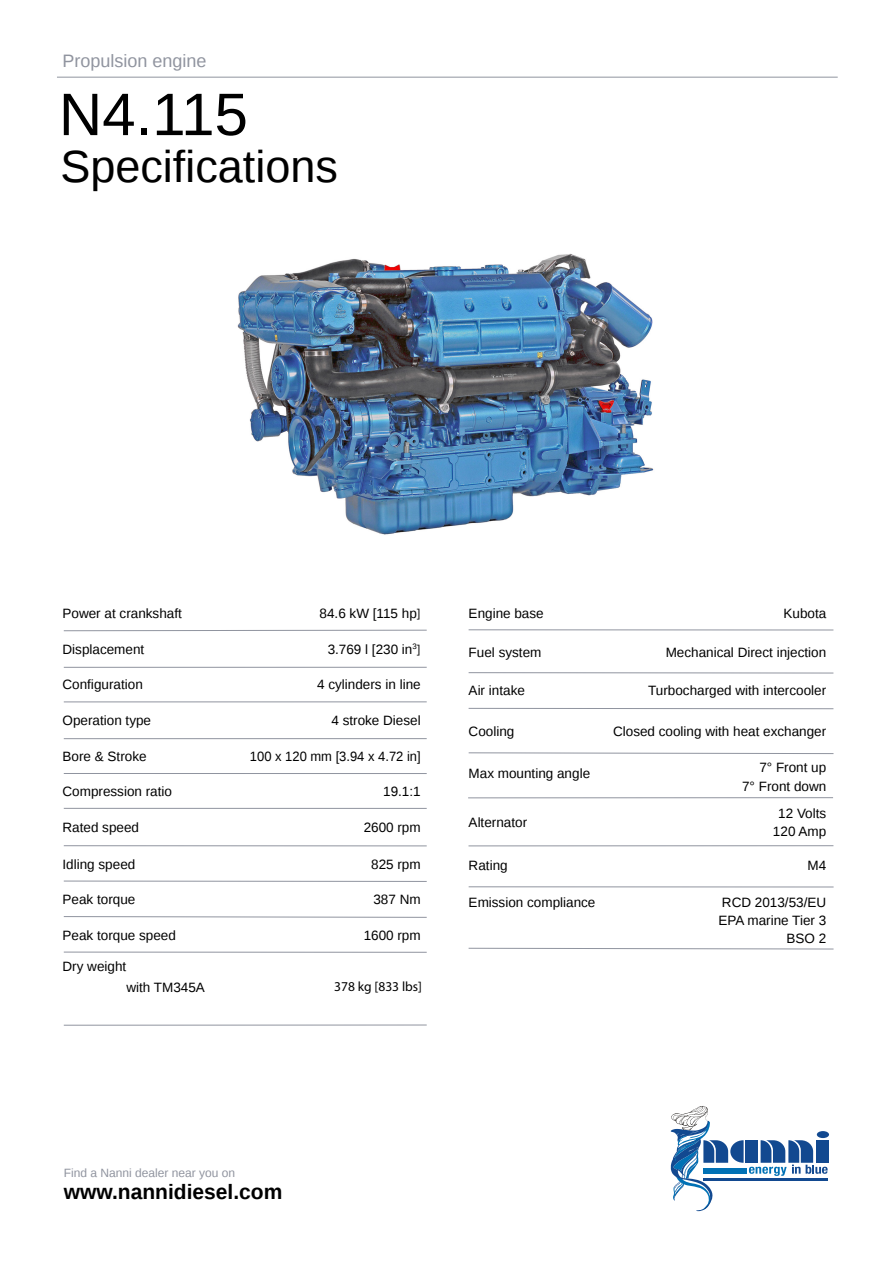
<style>
.page{position:relative;width:893px;height:1263px;background:#fff}
.page>*{position:absolute;margin:0;border:0;box-sizing:border-box;transform-origin:0 0}
.t1{font:60px "Liberation Sans";color:#000}
.t2{font:45px "Liberation Sans";color:#000}
.t3{font:700 21px "Liberation Sans";color:#000}
.t4{font:18px "Liberation Sans";color:#90949f}
.t5{font:13.5px/17.7px "Liberation Sans";color:#000;text-align:right}
.t6{font:13.5px "Liberation Sans";color:#000;scale:.96 1}
.t7{font:13.5px "Myriad Pro";color:#000}
.t8{font:12px "Liberation Sans";color:#90949f}
.s1{font-family:"Myriad Pro"}
</style>
<div class="page">
<hr style="left:57px;top:77px;width:781px;height:1px;background:#90949f">
<div style="left:817px;top:1140px;width:12px;height:23px;background:#124990"></div>
<svg style="left:670px;top:1106px;width:158px;height:105px"></svg>
<hr style="left:64px;top:667px;width:363px;height:1px;background:#90949f">
<hr style="left:64px;top:701px;width:363px;height:1px;background:#90949f">
<hr style="left:64px;top:738px;width:363px;height:1px;background:#90949f">
<hr style="left:64px;top:773px;width:363px;height:1px;background:#90949f">
<hr style="left:64px;top:845px;width:363px;height:1px;background:#90949f">
<hr style="left:64px;top:881px;width:363px;height:1px;background:#90949f">
<svg style="left:63px;top:916px;width:364px;height:2px"></svg>
<hr style="left:64px;top:952px;width:363px;height:1px;background:#90949f">
<hr style="left:64px;top:1025px;width:363px;height:1px;background:#90949f">
<hr style="left:469px;top:629px;width:364px;height:1px;background:#90949f">
<hr style="left:469px;top:708px;width:364px;height:1px;background:#90949f">
<svg style="left:468px;top:947px;width:366px;height:3px"></svg>
<svg style="left:468px;top:752px;width:366px;height:2px"></svg>
<hr style="left:469px;top:886px;width:365px;height:1px;background:#90949f">
<hr style="left:64px;top:808px;width:363px;height:1px;background:#90949f">
<svg style="left:63px;top:629px;width:364px;height:2px"></svg>
<hr style="left:468px;top:845px;width:365px;height:1px;background:#90949f">
<hr style="left:469px;top:672px;width:364px;height:1px;background:#90949f">
<img style="left:237px;top:253px;width:417px;height:282px">
<hr style="left:468px;top:797px;width:365px;height:1px;background:#90949f">
<h3 class="t4" style="left:62px;top:51px;width:146px">Propulsion engine</h3>
<h1 class="t1" style="left:59px;top:80px;width:191px">N4.115</h1>
<h2 class="t2" style="left:60px;top:141px;width:279px">Specifications</h2>
<p class="t5" style="left:63px;top:605px;width:121px">Power at crankshaft</p>
<p class="t5" style="left:320px;top:605px;width:103px">84.6 kW [115 hp<span class="s1">]</span></p>
<p class="t5" style="left:63px;top:641px;width:83px">Displacement</p>
<p class="t5" style="left:328px;top:641px;width:95px">3.769 l [230 in<sup>3</sup><span class="s1">]</span></p>
<p class="t5" style="left:63px;top:676px;width:82px">Configuration</p>
<p class="t5" style="left:317px;top:676px;width:105px">4 cylinders in line</p>
<p class="t5" style="left:63px;top:712px;width:90px">Operation type</p>
<p class="t5" style="left:331px;top:712px;width:91px">4 stroke Diesel</p>
<p class="t5" style="left:63px;top:748px;width:86px">Bore &amp; Stroke</p>
<p class="t6" style="left:250px;top:748px;width:179px">100 x 120 mm [3.94 x 4.72 in]</p>
<p class="t5" style="left:63px;top:783px;width:111px">Compression ratio</p>
<p class="t5" style="left:383px;top:783px;width:39px">19.1:1</p>
<p class="t5" style="left:63px;top:819px;width:78px">Rated speed</p>
<p class="t5" style="left:364px;top:819px;width:59px">2600 rpm</p>
<p class="t5" style="left:63px;top:855px;width:74px">Idling speed</p>
<p class="t5" style="left:371px;top:855px;width:51px">825 rpm</p>
<p class="t5" style="left:63px;top:891px;width:74px">Peak torque</p>
<p class="t5" style="left:373px;top:891px;width:49px">387 Nm</p>
<p class="t5" style="left:63px;top:927px;width:115px">Peak torque speed</p>
<p class="t5" style="left:364px;top:927px;width:59px">1600 rpm</p>
<p class="t5" style="left:63px;top:957px;width:65px">Dry weight</p>
<p class="t5" style="left:126px;top:979px;width:80px">with TM345A</p>
<p class="t7" style="left:334px;top:978px;width:89px">378 kg [833 lbs]</p>
<p class="t5" style="left:469px;top:605px;width:77px">Engine base</p>
<p class="t5" style="left:783px;top:605px;width:44px">Kubota</p>
<p class="t5" style="left:469px;top:644px;width:74px">Fuel system</p>
<p class="t5" style="left:666px;top:644px;width:162px">Mechanical Direct injection</p>
<p class="t5" style="left:469px;top:682px;width:58px">Air intake</p>
<p class="t5" style="left:648px;top:682px;width:180px">Turbocharged with intercooler</p>
<p class="t5" style="left:469px;top:723px;width:47px">Cooling</p>
<p class="t5" style="left:613px;top:723px;width:215px">Closed cooling with heat exchanger</p>
<p class="t5" style="left:742px;top:759px;width:86px;line-height:18.9px">7° Front up<br>7° Front down</p>
<p class="t5" style="left:469px;top:814px;width:60px">Alternator</p>
<p class="t5" style="left:773px;top:805px;width:55px;text-align:center">12 Volts<br>120 Amp</p>
<p class="t5" style="left:469px;top:857px;width:41px">Rating</p>
<p class="t5" style="left:807px;top:857px;width:20px">M4</p>
<p class="t5" style="left:469px;top:894px;width:128px">Emission compliance</p>
<p class="t5" style="left:718px;top:894px;width:109px">RCD 2013/53/EU<br>EPA marine Tier 3<br>BSO 2</p>
<p class="t5" style="left:469px;top:765px;width:123px">Max mounting angle</p>
<p class="t8" style="left:64px;top:1166px;width:173px">Find a Nanni dealer near you on</p>
<h3 class="t3" style="left:64px;top:1177px;width:220px">www.nannidiesel.com</h3>
</div>
